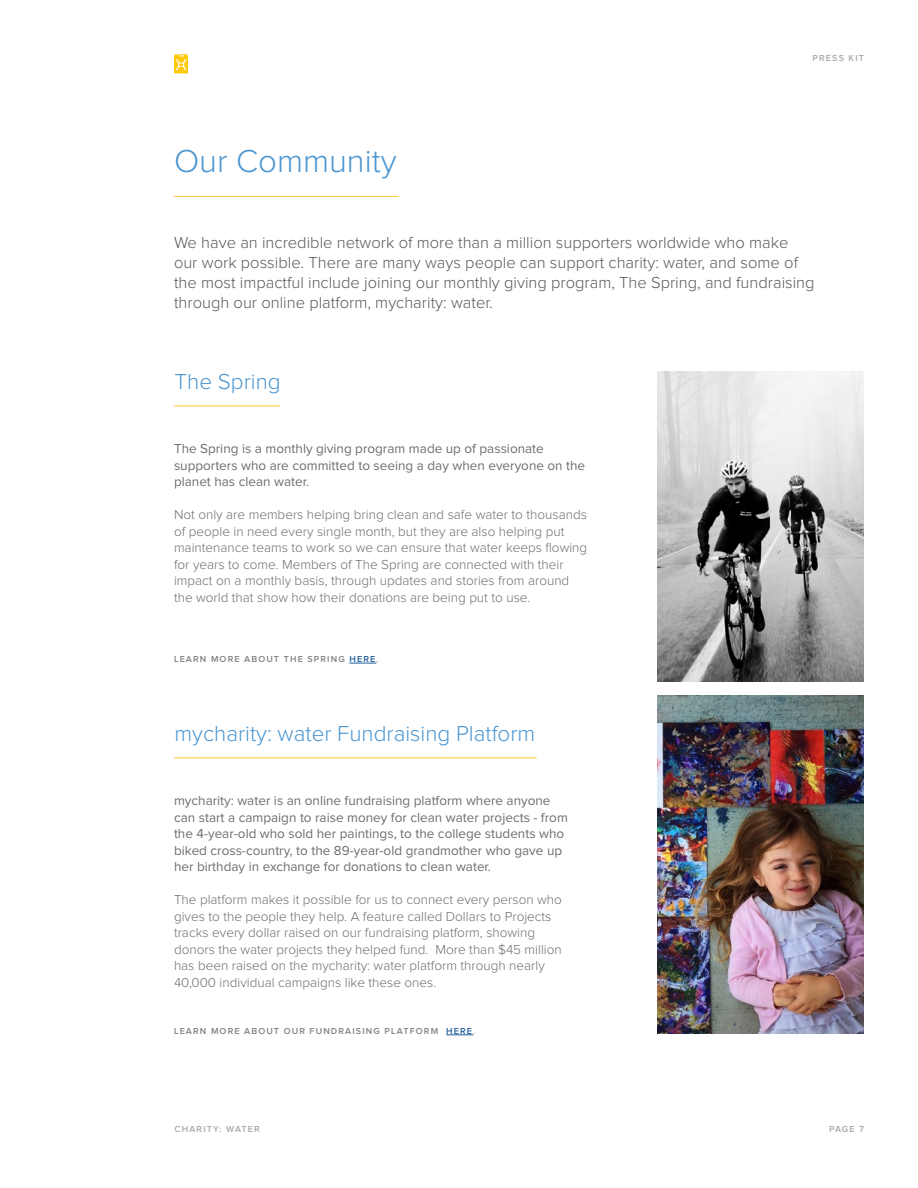
<style>
.page{position:relative;width:918px;height:1188px;background:#fff}
.page>*{position:absolute;margin:0;border:0;box-sizing:border-box;transform-origin:0 0}
.t1{font:300 33px "Proxima Nova";color:#4c96d1}
.t2{font:300 22.5px "Proxima Nova";color:#4c96d1}
.t3{font:300 16.5px/19.8px "Proxima Nova";color:#58595b}
.t4{font:300 13.5px/16.5px "Proxima Nova";color:#6d6e71}
.t5{font:13.5px/16.5px "Proxima Nova";color:#6d6e71}
.t6{font:600 9px "Proxima Nova";letter-spacing:.125em;color:#808285}
.t7{font:600 9px "Proxima Nova";letter-spacing:.125em;color:#a7a9ac}
.s1{color:#215e9e}
.s2{color:#a7a9ac}
</style>
<div class="page">
<svg style="left:174px;top:54px;width:14px;height:19px"></svg>
<hr style="left:174px;top:196px;width:225px;height:1px;background:#ffc832">
<hr style="left:174px;top:406px;width:106px;height:1px;background:#ffc832">
<hr style="left:174px;top:758px;width:363px;height:1px;background:#ffc832">
<svg style="left:349px;top:663px;width:27px;height:1px"></svg>
<svg style="left:446px;top:1035px;width:27px;height:1px"></svg>
<img style="left:658px;top:371px;width:206px;height:310px">
<img style="left:658px;top:696px;width:206px;height:338px">
<h1 class="t1" style="left:174px;top:146px;width:224px">Our Community</h1>
<p class="t7" style="left:813px;top:54px;width:53px">PRESS KIT</p>
<p class="t3" style="left:174px;top:234px;width:642px">We have an incredible network of more than a million supporters worldwide who make our work possible. There are many ways people can support charity: water, and some of the most impactful include joining our monthly giving program, The Spring, and fundraising through our online platform, mycharity: water.</p>
<h2 class="t2" style="left:175px;top:371px;width:108px">The Spring</h2>
<p class="t5" style="left:174px;top:441px;width:413px">The Spring is a monthly giving program made up of passionate supporters who are committed to seeing a day when everyone on the planet has clean water.</p>
<p class="t4" style="left:174px;top:507px;width:415px">Not only are members helping bring clean and safe water to thousands of people in need every single month, but they are also helping put maintenance teams to work so we can ensure that water keeps flowing for years to come. Members of The Spring are connected with their impact on a monthly basis, through updates and stories from around the world that show how their donations are being put to use.</p>
<p class="t6" style="left:174px;top:655px;width:206px">LEARN MORE ABOUT THE SPRING <span class="s1">HERE</span><span class="s2">.</span></p>
<h2 class="t2" style="left:175px;top:723px;width:362px">mycharity: water Fundraising Platform</h2>
<p class="t5" style="left:174px;top:793px;width:395px">mycharity: water is an online fundraising platform where anyone can start a campaign to raise money for clean water projects - from the 4-year-old who sold her paintings, to the college students who biked cross-country, to the 89-year-old grandmother who gave up her birthday in exchange for donations to clean water.</p>
<p class="t4" style="left:174px;top:892px;width:389px">The platform makes it possible for us to connect every person who gives to the people they help. A feature called Dollars to Projects tracks every dollar raised on our fundraising platform, showing donors the water projects they helped fund. More than $45 million has been raised on the mycharity: water platform through nearly 40,000 individual campaigns like these ones.</p>
<p class="t6" style="left:174px;top:1027px;width:303px">LEARN MORE ABOUT OUR FUNDRAISING PLATFORM <span class="s1">HERE</span><span class="s2">.</span></p>
<p class="t7" style="left:175px;top:1125px;width:87px">CHARITY: WATER</p>
<p class="t7" style="left:829px;top:1125px;width:36px">PAGE 7</p>
</div>
